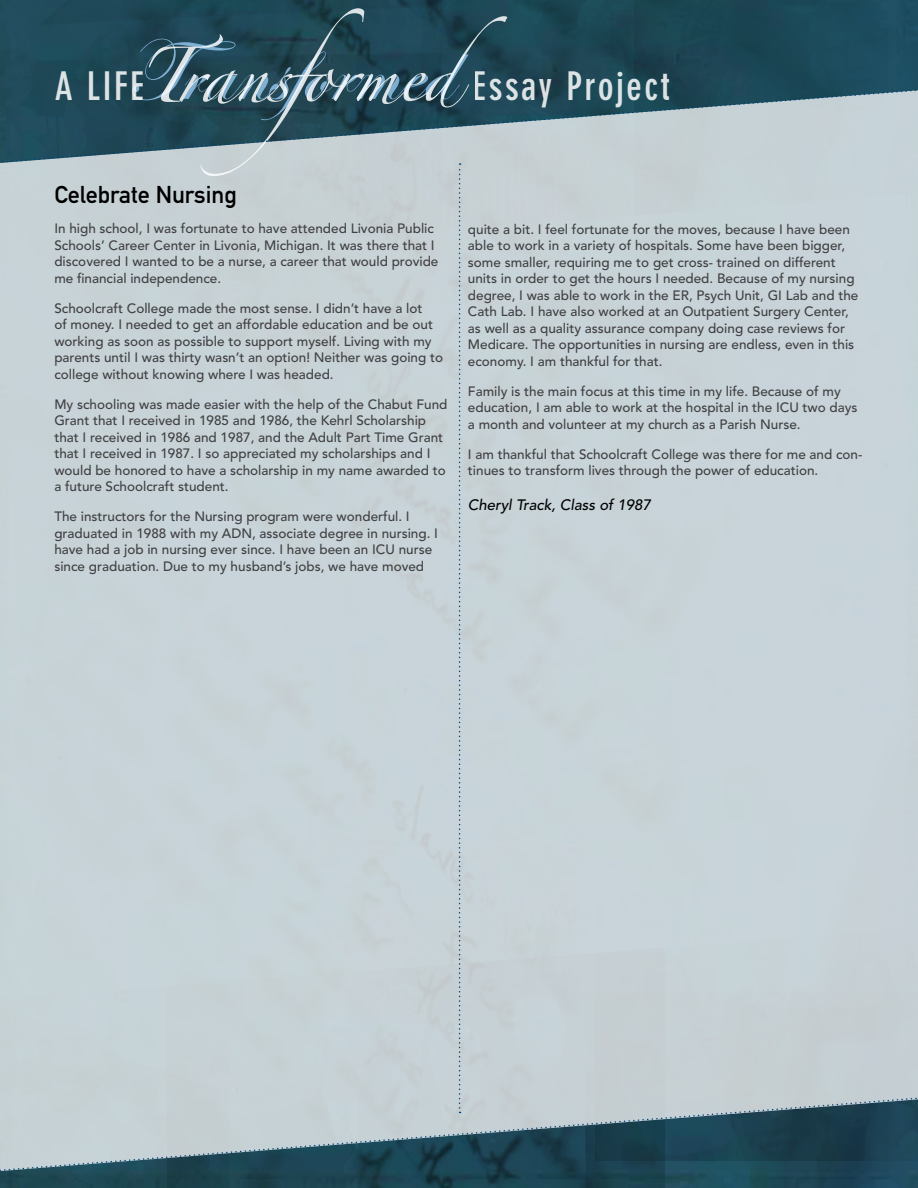
<style>
.page{position:relative;width:918px;height:1188px;background:#fff}
.page>*{position:absolute;margin:0;border:0;box-sizing:border-box;transform-origin:0 0}
.t1{font:700 condensed 39px "DIN Neuzeit Grotesk Std";letter-spacing:.06em;color:#fff}
.t2{font:24px "DIN Mittelschrift Std";color:#000}
.t3{font:italic 500 15px "Avenir LT Std";color:#000}
.t4{font:500 13.5px/16.5px "Avenir LT Std";color:#414042}
</style>
<div class="page">
<div style="left:883px;top:0;width:35px;height:88px;background:#1e4e62"></div>
<img style="left:0;top:0;width:356px;height:88px">
<img style="left:356px;top:0;width:527px;height:88px">
<div style="left:0;top:1172px;width:167px;height:16px;background:#1d4752"></div>
<img style="left:167px;top:1172px;width:418px;height:16px">
<img style="left:585px;top:1172px;width:333px;height:16px">
<svg style="left:132px;top:34px;width:68px;height:54px;background:#3d5f6e"></svg>
<svg style="left:200px;top:8px;width:307px;height:80px;background:#2d5260"></svg>
<div style="left:0;top:164px;width:918px;height:932px;background:#c7d3d8"></div>
<svg style="left:0;top:88px;width:918px;height:76px;background:#758e98"></svg>
<svg style="left:0;top:1096px;width:918px;height:76px;background:#738b95"></svg>
<svg style="left:459px;top:163px;width:2px;height:950px;background:#a4b9c6"></svg>
<h1 class="t1" style="left:54px;top:64px;width:91px">A LIFE</h1>
<h1 class="t1" style="left:473px;top:64px;width:199px">Essay Project</h1>
<h2 class="t2" style="left:54px;top:181px;width:184px">Celebrate Nursing</h2>
<p class="t4" style="left:54px;top:221px;width:386px">In high school, I was fortunate to have attended Livonia Public Schools’ Career Center in Livonia, Michigan. It was there that I discovered I wanted to be a nurse, a career that would provide me financial independence.</p>
<p class="t4" style="left:54px;top:300px;width:390px">Schoolcraft College made the most sense. I didn’t have a lot<br>of money. I needed to get an affordable education and be out working as soon as possible to support myself. Living with my parents until I was thirty wasn’t an option! Neither was going to college without knowing where I was headed.</p>
<p class="t4" style="left:54px;top:396px;width:395px">My schooling was made easier with the help of the Chabut Fund Grant that I received in 1985 and 1986, the Kehrl Scholarship that I received in 1986 and 1987, and the Adult Part Time Grant that I received in 1987. I so appreciated my scholarships and I would be honored to have a scholarship in my name awarded to a future Schoolcraft student.</p>
<p class="t4" style="left:54px;top:509px;width:385px">The instructors for the Nursing program were wonderful. I graduated in 1988 with my ADN, associate degree in nursing. I have had a job in nursing ever since. I have been an ICU nurse since graduation. Due to my husband’s jobs, we have moved</p>
<p class="t4" style="left:468px;top:221px;width:392px">quite a bit. I feel fortunate for the moves, because I have been able to work in a variety of hospitals. Some have been bigger, some smaller, requiring me to get cross- trained on different units in order to get the hours I needed. Because of my nursing degree, I was able to work in the ER, Psych Unit, GI Lab and the Cath Lab. I have also worked at an Outpatient Surgery Center, as well as a quality assurance company doing case reviews for Medicare. The opportunities in nursing are endless, even in this economy. I am thankful for that.</p>
<p class="t4" style="left:468px;top:383px;width:391px">Family is the main focus at this time in my life. Because of my education, I am able to work at the hospital in the ICU two days a month and volunteer at my church as a Parish Nurse.</p>
<p class="t4" style="left:468px;top:446px;width:396px">I am thankful that Schoolcraft College was there for me and con&shy;tinues to transform lives through the power of education.</p>
<p class="t3" style="left:468px;top:496px;width:184px">Cheryl Track, Class of 1987</p>
</div>
